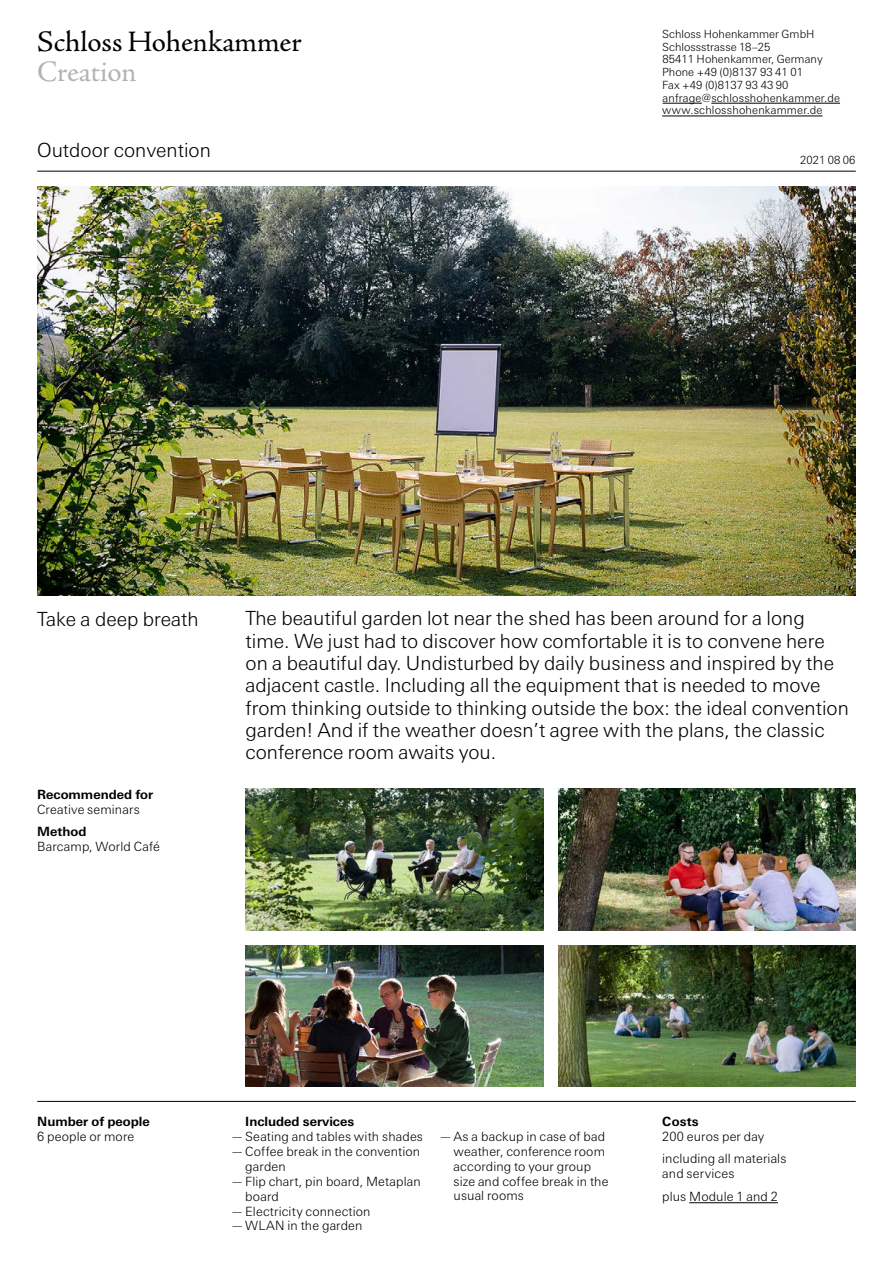
<style>
.page{position:relative;width:893px;height:1263px;background:#fff}
.page>*{position:absolute;margin:0;border:0;box-sizing:border-box;transform-origin:0 0}
.t1{font:29.7px "Adobe Jenson Pro";color:#000}
.t2{font:29.7px "Adobe Jenson Pro";letter-spacing:-.005em;color:#b1b3b4}
.t3{font:300 19.5px/22.4px "Linotype Univers Basic";color:#000}
.t4{font:300 12.75px/14.9px "Linotype Univers Basic";letter-spacing:.01em;color:#000}
.t5{font:700 12.75px "Linotype Univers Basic";color:#000}
.t6{font:300 11.25px/12.8px "Linotype Univers Basic";color:#000}
.s1{font-weight:300;color:#fff}
</style>
<div class="page">
<img style="left:246px;top:945px;width:297px;height:141px">
<img style="left:558px;top:789px;width:298px;height:141px">
<img style="left:246px;top:789px;width:297px;height:141px">
<img style="left:558px;top:945px;width:298px;height:141px">
<img style="left:37px;top:186px;width:819px;height:409px">
<hr style="left:37px;top:171px;width:819px;height:1px;background:#000">
<hr style="left:37px;top:1101px;width:819px;height:1px;background:#000">
<hr style="left:689px;top:1202px;width:89px;height:1px;background:#000">
<hr style="left:663px;top:103px;width:39px;height:1px;background:#000">
<hr style="left:711px;top:103px;width:129px;height:1px;background:#000">
<hr style="left:662px;top:116px;width:160px;height:1px;background:#000">
<h1 class="t1" style="left:37px;top:25px;width:266px">Schloss Hohenkammer</h1>
<h1 class="t2" style="left:37px;top:55px;width:101px">Creation</h1>
<p class="t3" style="left:37px;top:138px;width:175px">Outdoor convention</p>
<p class="t6" style="left:662px;top:27px;width:179px">Schloss Hohenkammer GmbH<br>Schlossstrasse 18–25<br>85411 Hohenkammer, Germany<br>Phone +49 (0)8137 93 41 01<br>Fax +49 (0)8137 93 43 90 anfrage@schlosshohenkammer.de www.schlosshohenkammer.de</p>
<p class="t6" style="left:800px;top:153px;width:57px">2021 08 06</p>
<p class="t3" style="left:37px;top:607px;width:163px">Take a deep breath</p>
<p class="t5" style="left:37px;top:786px;width:117px">Recommended for</p>
<p class="t4" style="left:37px;top:801px;width:104px">Creative seminars</p>
<p class="t5" style="left:37px;top:824px;width:51px">Method</p>
<p class="t4" style="left:37px;top:839px;width:124px">Barcamp, World Café</p>
<p class="t3" style="left:246px;top:607px;width:605px">The beautiful garden lot near the shed has been around for a long time. We just had to discover how comfortable it is to convene here on a beautiful day. Undisturbed by daily business and inspired by the adjacent castle. Including all the equipment that is needed to move from thinking outside to thinking outside the box: the ideal convention garden! And if the weather doesn’t agree with the plans, the classic conference room awaits you.</p>
<p class="t5" style="left:37px;top:1114px;width:114px">Number of people</p>
<p class="t4" style="left:37px;top:1129px;width:99px">6 people or more</p>
<p class="t5" style="left:231px;top:1114px;width:125px"><span class="s1">—</span> Included services</p>
<p class="t4" style="left:231px;top:1129px;width:194px">— Seating and tables with shades</p>
<p class="t4" style="left:245px;top:1144px;width:176px;text-indent:-15px">— Coffee break in the convention garden</p>
<p class="t4" style="left:245px;top:1174px;width:177px;text-indent:-15px">— Flip chart, pin board, Metaplan board</p>
<p class="t4" style="left:231px;top:1203px;width:141px">— Electricity connection</p>
<p class="t4" style="left:231px;top:1218px;width:133px">— WLAN in the garden</p>
<p class="t4" style="left:454px;top:1129px;width:156px;text-indent:-15px">—As a backup in case of bad weather, conference room according to your group size and coffee break in the usual rooms</p>
<p class="t5" style="left:662px;top:1114px;width:38px">Costs</p>
<p class="t4" style="left:662px;top:1125px;width:126px;line-height:22.4px">200 euros per day including all materials</p>
<p class="t4" style="left:662px;top:1162px;width:117px;line-height:22.4px">and services<br>plus Module 1 and 2</p>
</div>
